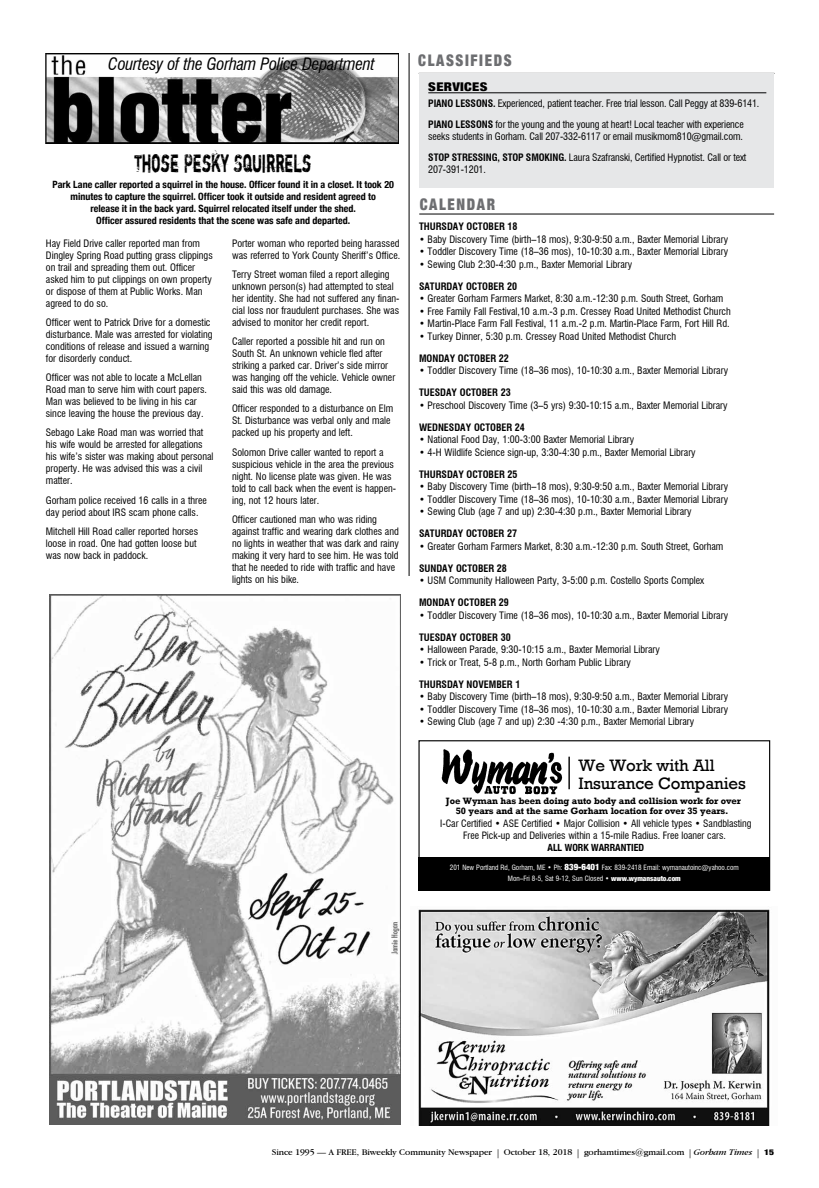
<style>
.page{position:relative;width:819px;height:1188px;background:#fff}
.page>*{position:absolute;margin:0;border:0;box-sizing:border-box;transform-origin:0 0}
.t1{font:25px "Shortcut";color:#000;scale:.6 1}
.t2{font:17px/17.9px "Rockwell";letter-spacing:-.01em;color:#000}
.t3{font:italic condensed 16.7px "Swiss 721 BT";letter-spacing:-.015em;color:#000}
.t4{font:900 condensed 16px "Helvetica Neue";letter-spacing:.11em;color:#6d6e71;scale:.92 1}
.t5{font:900 condensed 12px "Helvetica Neue";letter-spacing:.02em;color:#000;scale:1.2 1}
.t6{font:condensed 10px/12px "Swiss 721 BT";color:#000}
.t7{font:700 condensed 10px/12px "Helvetica Neue";color:#000;text-align:center}
.t8{font:700 condensed 10px "Swiss 721 BT";color:#000}
.t9{font:condensed 9.9px/12.2px "Swiss 721 BT";color:#000;text-align:center}
.t10{font:700 condensed 9.9px "Helvetica Neue";color:#000}
.t11{font:700 9.4px/10.4px "Rockwell";letter-spacing:-.01em;color:#000;text-align:center}
.t12{font:9px "Garamond IT Cby BT";letter-spacing:-.01em;color:#000}
.t13{font:condensed 7.1px/10.6px "Swiss 721 BT";color:#fff;text-align:center}
.s1{font-weight:700}
.s2{font-family:"Helvetica Neue";font-weight:900;font-size:8.8px}
.s3{font-family:"Helvetica Neue";font-weight:900}
.s4{font-family:"Adobe Garamond Pro"}
.s5{font-style:italic}
.s6{font-family:"Helvetica Neue";font-weight:900;font-stretch:condensed;font-size:8px}
</style>
<div class="page">
<hr style="left:419px;top:214px;width:355px;height:1px;background:#000">
<hr style="left:419px;top:73px;width:355px;height:1px;background:#000">
<div style="left:419px;top:74px;width:354px;height:114px;background:#e6e7e8"></div>
<hr style="left:428px;top:93px;width:338px;height:1px;background:#000">
<hr style="left:409px;top:53px;width:1px;height:523px;background:#000">
<img style="left:46px;top:53px;width:352px;height:90px">
<img style="left:50px;top:594px;width:351px;height:531px">
<img style="left:418px;top:909px;width:352px;height:216px">
<div style="left:418px;top:740px;width:352px;height:151px;border:1px solid #000"></div>
<div style="left:418px;top:857px;width:352px;height:34px;background:#000"></div>
<img style="left:441px;top:749px;width:122px;height:46px">
<hr style="left:568px;top:757px;width:2px;height:32px;background:#000">
<h3 class="t3" style="left:108px;top:54px;width:268px">Courtesy of the Gorham Police Department</h3>
<h1 class="t1" style="left:134px;top:148px;width:296px">THOSE PESKY SQUIRRELS</h1>
<p class="t7" style="left:53px;top:178px;width:343px">Park Lane caller reported a squirrel in the house. Officer found it in a closet. It took 20 minutes to capture the squirrel. Officer took it outside and resident agreed to<br>release it in the back yard. Squirrel relocated itself under the shed.<br>Officer assured residents that the scene was safe and departed.</p>
<p class="t6" style="left:46px;top:237px;width:168px">Hay Field Drive caller reported man from Dingley Spring Road putting grass clippings on trail and spreading them out. Officer asked him to put clippings on own property or dispose of them at Public Works. Man agreed to do so.</p>
<p class="t6" style="left:46px;top:316px;width:168px">Officer went to Patrick Drive for a domestic disturbance. Male was arrested for violating conditions of release and issued a warning for disorderly conduct.</p>
<p class="t6" style="left:46px;top:372px;width:163px">Officer was not able to locate a McLellan Road man to serve him with court papers.<br>Man was believed to be living in his car since leaving the house the previous day.</p>
<p class="t6" style="left:46px;top:427px;width:169px">Sebago Lake Road man was worried that his wife would be arrested for allegations his wife’s sister was making about personal property. He was advised this was a civil matter.</p>
<p class="t6" style="left:46px;top:494px;width:163px">Gorham police received 16 calls in a three day period about IRS scam phone calls.</p>
<p class="t6" style="left:46px;top:525px;width:154px">Mitchell Hill Road caller reported horses loose in road. One had gotten loose but was now back in paddock.</p>
<p class="t6" style="left:232px;top:237px;width:170px">Porter woman who reported being harassed was referred to York County Sheriff’s Office.</p>
<p class="t6" style="left:232px;top:268px;width:169px">Terry Street woman filed a report alleging unknown person(s) had attempted to steal her identity. She had not suffered any finan&shy;cial loss nor fraudulent purchases. She was advised to monitor her credit report.</p>
<p class="t6" style="left:232px;top:336px;width:165px">Caller reported a possible hit and run on South St. An unknown vehicle fled after striking a parked car. Driver’s side mirror was hanging off the vehicle. Vehicle owner said this was old damage.</p>
<p class="t6" style="left:232px;top:403px;width:163px">Officer responded to a disturbance on Elm<br>St. Disturbance was verbal only and male packed up his property and left.</p>
<p class="t6" style="left:232px;top:446px;width:166px">Solomon Drive caller wanted to report a suspicious vehicle in the area the previous night. No license plate was given. He was told to call back when the event is happen&shy;ing, not 12 hours later.</p>
<p class="t6" style="left:232px;top:513px;width:168px">Officer cautioned man who was riding against traffic and wearing dark clothes and no lights in weather that was dark and rainy making it very hard to see him. He was told that he needed to ride with traffic and have lights on his bike.</p>
<h3 class="t4" style="left:418px;top:47px;width:103px">CLASSIFIEDS</h3>
<p class="t5" style="left:428px;top:76px;width:51px">SERVICES</p>
<p class="t6" style="left:428px;top:93px;width:333px;line-height:21px"><span class="s1">PIANO LESSONS.</span> Experienced, patient teacher. Free trial lesson. Call Peggy at 839-6141.<br><span class="s1">PIANO LESSONS</span> for the young and the young at heart! Local teacher with experience</p>
<p class="t6" style="left:428px;top:126px;width:320px;line-height:21px">seeks students in Gorham. Call 207-332-6117 or email musikmom810@gmail.com.<br><span class="s1">STOP STRESSING, STOP SMOKING.</span> Laura Szafranski, Certified Hypnotist. Call or text</p>
<p class="t6" style="left:428px;top:163px;width:59px">207-391-1201.</p>
<h3 class="t4" style="left:420px;top:192px;width:83px">CALENDAR</h3>
<p class="t8" style="left:419px;top:221px;width:100px">THURSDAY OCTOBER 18</p>
<p class="t6" style="left:419px;top:233px;width:311px">• Baby Discovery Time (birth–18 mos), 9:30-9:50 a.m., Baxter Memorial Library</p>
<p class="t6" style="left:419px;top:246px;width:311px">• Toddler Discovery Time (18–36 mos), 10-10:30 a.m., Baxter Memorial Library</p>
<p class="t6" style="left:419px;top:258px;width:215px">• Sewing Club 2:30-4:30 p.m., Baxter Memorial Library</p>
<p class="t8" style="left:419px;top:280px;width:100px">SATURDAY OCTOBER 20</p>
<p class="t6" style="left:419px;top:293px;width:306px">• Greater Gorham Farmers Market, 8:30 a.m.-12:30 p.m. South Street, Gorham</p>
<p class="t6" style="left:419px;top:305px;width:313px">• Free Family Fall Festival,10 a.m.-3 p.m. Cressey Road United Methodist Church</p>
<p class="t6" style="left:419px;top:318px;width:312px">• Martin-Place Farm Fall Festival, 11 a.m.-2 p.m. Martin-Place Farm, Fort Hill Rd.</p>
<p class="t6" style="left:419px;top:330px;width:259px">• Turkey Dinner, 5:30 p.m. Cressey Road United Methodist Church</p>
<p class="t8" style="left:419px;top:352px;width:91px">MONDAY OCTOBER 22</p>
<p class="t6" style="left:419px;top:365px;width:311px">• Toddler Discovery Time (18–36 mos), 10-10:30 a.m., Baxter Memorial Library</p>
<p class="t8" style="left:419px;top:387px;width:93px">TUESDAY OCTOBER 23</p>
<p class="t6" style="left:419px;top:399px;width:310px">• Preschool Discovery Time (3–5 yrs) 9:30-10:15 a.m., Baxter Memorial Library</p>
<p class="t8" style="left:419px;top:421px;width:107px">WEDNESDAY OCTOBER 24</p>
<p class="t6" style="left:419px;top:434px;width:217px">• National Food Day, 1:00-3:00 Baxter Memorial Library</p>
<p class="t6" style="left:419px;top:446px;width:278px">• 4-H Wildlife Science sign-up, 3:30-4:30 p.m., Baxter Memorial Library</p>
<p class="t8" style="left:419px;top:468px;width:100px">THURSDAY OCTOBER 25</p>
<p class="t6" style="left:419px;top:481px;width:311px">• Baby Discovery Time (birth–18 mos), 9:30-9:50 a.m., Baxter Memorial Library</p>
<p class="t6" style="left:419px;top:493px;width:311px">• Toddler Discovery Time (18–36 mos), 10-10:30 a.m., Baxter Memorial Library</p>
<p class="t6" style="left:419px;top:506px;width:274px">• Sewing Club (age 7 and up) 2:30-4:30 p.m., Baxter Memorial Library</p>
<p class="t8" style="left:419px;top:528px;width:100px">SATURDAY OCTOBER 27</p>
<p class="t6" style="left:419px;top:540px;width:306px">• Greater Gorham Farmers Market, 8:30 a.m.-12:30 p.m. South Street, Gorham</p>
<p class="t8" style="left:419px;top:562px;width:89px">SUNDAY OCTOBER 28</p>
<p class="t6" style="left:419px;top:575px;width:287px">• USM Community Halloween Party, 3-5:00 p.m. Costello Sports Complex</p>
<p class="t8" style="left:419px;top:597px;width:91px">MONDAY OCTOBER 29</p>
<p class="t6" style="left:419px;top:609px;width:311px">• Toddler Discovery Time (18–36 mos), 10-10:30 a.m., Baxter Memorial Library</p>
<p class="t8" style="left:419px;top:631px;width:93px">TUESDAY OCTOBER 30</p>
<p class="t6" style="left:419px;top:644px;width:242px">• Halloween Parade, 9:30-10:15 a.m., Baxter Memorial Library</p>
<p class="t6" style="left:419px;top:656px;width:214px">• Trick or Treat, 5-8 p.m., North Gorham Public Library</p>
<p class="t8" style="left:419px;top:678px;width:103px">THURSDAY NOVEMBER 1</p>
<p class="t6" style="left:419px;top:691px;width:311px">• Baby Discovery Time (birth–18 mos), 9:30-9:50 a.m., Baxter Memorial Library</p>
<p class="t6" style="left:419px;top:703px;width:311px">• Toddler Discovery Time (18–36 mos), 10-10:30 a.m., Baxter Memorial Library</p>
<p class="t6" style="left:419px;top:716px;width:277px">• Sewing Club (age 7 and up) 2:30 -4:30 p.m., Baxter Memorial Library</p>
<h2 class="t2" style="left:579px;top:756px;width:169px">We Work with All<br>Insurance Companies</h2>
<p class="t11" style="left:446px;top:796px;width:296px">Joe Wyman has been doing auto body and collision work for over<br>50 years and at the same Gorham location for over 35 years.</p>
<p class="t9" style="left:440px;top:817px;width:313px">I-Car Certified • ASE Certified • Major Collision • All vehicle types • Sandblasting<br>Free Pick-up and Deliveries within a 15-mile Radius. Free loaner cars.</p>
<p class="t10" style="left:548px;top:839px;width:98px">ALL WORK WARRANTIED</p>
<p class="t13" style="left:450px;top:862px;width:290px">201 New Portland Rd, Gorham, ME • Ph: <span class="s2">839-6401</span> Fax: 839-2418 Email: wymanautoinc@yahoo.com<br>Mon–Fri 8-5, Sat 9-12, Sun Closed • <span class="s3">www.wymansauto.com</span></p>
<p class="t12" style="left:272px;top:1146px;width:504px">Since 1995 — A FREE, Biweekly Community Newspaper <span class="s4">|</span> October 18, 2018 <span class="s4">|</span> gorhamtimes@gmail.com <span class="s4">|</span> <span class="s5">Gorham Times</span> <span class="s4">|</span> <span class="s6">15</span></p>
</div>
